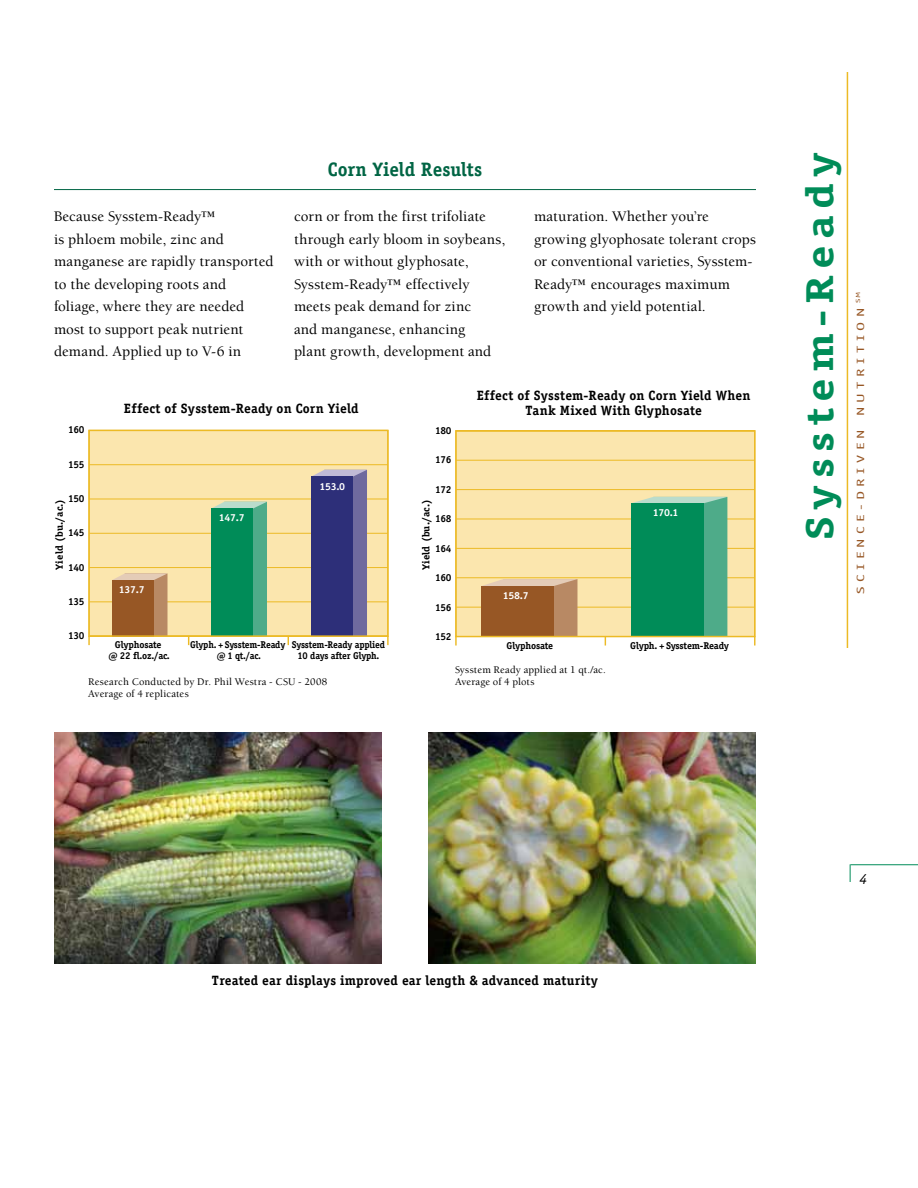
<style>
.page{position:relative;width:918px;height:1188px;background:#fff}
.page>*{position:absolute;margin:0;border:0;box-sizing:border-box;transform-origin:0 0}
.t1{font:700 39px "Officina Serif";letter-spacing:.14em;color:#008c58;scale:1.2 1}
.t2{font:700 19.5px "Officina Serif";color:#006544}
.t3{font:500 15px/22.5px "Berkeley";letter-spacing:.005em;color:#000}
.t4{font:italic 15px "Officina Serif";color:#000}
.t5{font:700 13.5px/15px "Officina Serif";letter-spacing:.015em;color:#000;text-align:center}
.t6{font:500 10.5px/12px "Berkeley";letter-spacing:.015em;color:#000}
.t7{font:10.5px "Officina Sans";letter-spacing:.27em;color:#975725;scale:1.55 1}
.t8{font:700 10.2px "Officina Serif";letter-spacing:-.025em;color:#000}
.t9{font:700 10.2px "Officina Serif";letter-spacing:.01em;color:#000;scale:1.05 1}
.t10{font:700 10.2px "Officina Serif";letter-spacing:-.025em;color:#fff;scale:1.05 1}
.t11{font:700 9.9px/10.2px "Officina Serif";letter-spacing:-.02em;color:#000;text-align:center;scale:.96 1}
.t12{font:700 9.9px/10.2px "Officina Serif";letter-spacing:-.02em;color:#000;text-align:center}
</style>
<div class="page">
<hr style="left:850px;top:864px;width:68px;height:1px;background:#008c58">
<svg style="left:850px;top:864px;width:1px;height:18px"></svg>
<hr style="left:847px;top:72px;width:1px;height:576px;background:#ecba25">
<img style="left:54px;top:732px;width:327px;height:231px">
<img style="left:429px;top:732px;width:327px;height:231px">
<div style="left:89px;top:430px;width:299px;height:206px;background:#fbe6ae"></div>
<svg style="left:387px;top:637px;width:2px;height:8px"></svg>
<svg style="left:88px;top:637px;width:2px;height:8px"></svg>
<hr style="left:89px;top:464px;width:299px;height:1px;background:#ecba25">
<hr style="left:89px;top:499px;width:299px;height:1px;background:#ecba25">
<hr style="left:89px;top:533px;width:299px;height:1px;background:#ecba25">
<hr style="left:89px;top:567px;width:299px;height:1px;background:#ecba25">
<hr style="left:89px;top:602px;width:299px;height:1px;background:#ecba25">
<svg style="left:113px;top:573px;width:55px;height:62px"></svg>
<div style="left:112px;top:580px;width:42px;height:56px;background:#975725"></div>
<svg style="left:213px;top:502px;width:54px;height:133px;background:#5db191"></svg>
<div style="left:211px;top:508px;width:42px;height:128px;background:#008c58"></div>
<svg style="left:313px;top:470px;width:54px;height:165px;background:#7873a3"></svg>
<div style="left:311px;top:476px;width:42px;height:160px;background:#2d2f79"></div>
<div style="left:88px;top:430px;width:301px;height:207px;border:1px solid #ecba25"></div>
<div style="left:456px;top:431px;width:299px;height:206px;background:#fbe6ae"></div>
<svg style="left:455px;top:637px;width:2px;height:9px"></svg>
<hr style="left:456px;top:460px;width:299px;height:1px;background:#ecba25">
<hr style="left:456px;top:489px;width:299px;height:1px;background:#ecba25">
<hr style="left:456px;top:519px;width:299px;height:1px;background:#ecba25">
<hr style="left:456px;top:548px;width:299px;height:1px;background:#ecba25">
<hr style="left:456px;top:577px;width:299px;height:1px;background:#ecba25">
<hr style="left:456px;top:607px;width:299px;height:1px;background:#ecba25">
<svg style="left:483px;top:579px;width:94px;height:56px;background:#c59d7b"></svg>
<div style="left:481px;top:586px;width:72px;height:50px;background:#975725"></div>
<svg style="left:633px;top:497px;width:94px;height:138px;background:#5ab08f"></svg>
<div style="left:631px;top:503px;width:72px;height:133px;background:#008c58"></div>
<div style="left:455px;top:430px;width:301px;height:207px;border:1px solid #ecba25"></div>
<hr style="left:54px;top:189px;width:702px;height:1px;background:#006544">
<h2 class="t2" style="left:328px;top:158px;width:156px">Corn Yield Results</h2>
<p class="t3" style="left:54px;top:206px;width:221px">Because Sysstem-Ready™<br>is phloem mobile, zinc and manganese are rapidly transported to the developing roots and foliage, where they are needed most to support peak nutrient demand. Applied up to V-6 in</p>
<p class="t3" style="left:294px;top:206px;width:213px">corn or from the first trifoliate through early bloom in soybeans, with or without glyphosate,<br>Sysstem-Ready™ effectively meets peak demand for zinc<br>and manganese, enhancing<br>plant growth, development and</p>
<p class="t3" style="left:534px;top:206px;width:223px">maturation. Whether you’re growing glyophosate tolerant crops or conventional varieties, Sysstem-<br>Ready™ encourages maximum growth and yield potential.</p>
<p class="t8" style="left:68px;top:424px;width:18px">160</p>
<p class="t8" style="left:68px;top:458px;width:18px">155</p>
<p class="t8" style="left:68px;top:492px;width:18px">150</p>
<p class="t8" style="left:68px;top:527px;width:18px">145</p>
<p class="t8" style="left:68px;top:561px;width:18px">140</p>
<p class="t8" style="left:68px;top:595px;width:18px">135</p>
<p class="t8" style="left:68px;top:629px;width:18px">130</p>
<p class="t9" style="left:53px;top:570px;width:69px;rotate:-90deg">Yield (bu./ac.)</p>
<p class="t5" style="left:124px;top:400px;width:236px">Effect of Sysstem-Ready on Corn Yield</p>
<p class="t10" style="left:119px;top:583px;width:26px">137.7</p>
<p class="t10" style="left:219px;top:511px;width:26px">147.7</p>
<p class="t10" style="left:319px;top:480px;width:26px">153.0</p>
<p class="t12" style="left:108px;top:640px;width:63px">Glyphosate<br>@ 22 fl.oz./ac.</p>
<p class="t11" style="left:190px;top:640px;width:100px">Glyph. + Sysstem-Ready @ 1 qt./ac.</p>
<p class="t11" style="left:292px;top:640px;width:98px">Sysstem-Ready applied<br>10 days after Glyph.</p>
<p class="t6" style="left:88px;top:676px;width:241px">Research Conducted by Dr. Phil Westra - CSU - 2008<br>Average of 4 replicates</p>
<p class="t8" style="left:435px;top:424px;width:18px">180</p>
<p class="t8" style="left:435px;top:454px;width:18px">176</p>
<p class="t8" style="left:435px;top:483px;width:18px">172</p>
<p class="t8" style="left:435px;top:513px;width:18px">168</p>
<p class="t8" style="left:435px;top:542px;width:18px">164</p>
<p class="t8" style="left:435px;top:572px;width:18px">160</p>
<p class="t8" style="left:435px;top:601px;width:18px">156</p>
<p class="t8" style="left:435px;top:631px;width:18px">152</p>
<p class="t9" style="left:420px;top:570px;width:69px;rotate:-90deg">Yield (bu./ac.)</p>
<p class="t5" style="left:477px;top:388px;width:275px">Effect of Sysstem-Ready on Corn Yield When<br>Tank Mixed With Glyphosate</p>
<p class="t10" style="left:503px;top:589px;width:26px">158.7</p>
<p class="t10" style="left:653px;top:506px;width:26px">170.1</p>
<p class="t12" style="left:507px;top:640px;width:48px">Glyphosate</p>
<p class="t12" style="left:630px;top:640px;width:100px">Glyph. + Sysstem-Ready</p>
<p class="t6" style="left:455px;top:664px;width:152px">Sysstem Ready applied at 1 qt./ac.<br>Average of 4 plots</p>
<h1 class="t1" style="left:796px;top:540px;width:324px;rotate:-90deg">Sysstem-Ready</h1>
<p class="t7" style="left:854px;top:594px;width:197px;rotate:-90deg">science-driven nutrition <sup>SM</sup></p>
<p class="t5" style="left:212px;top:973px;width:388px">Treated ear displays improved ear length &amp; advanced maturity</p>
<p class="t4" style="left:860px;top:871px;width:9px">4</p>
</div>
